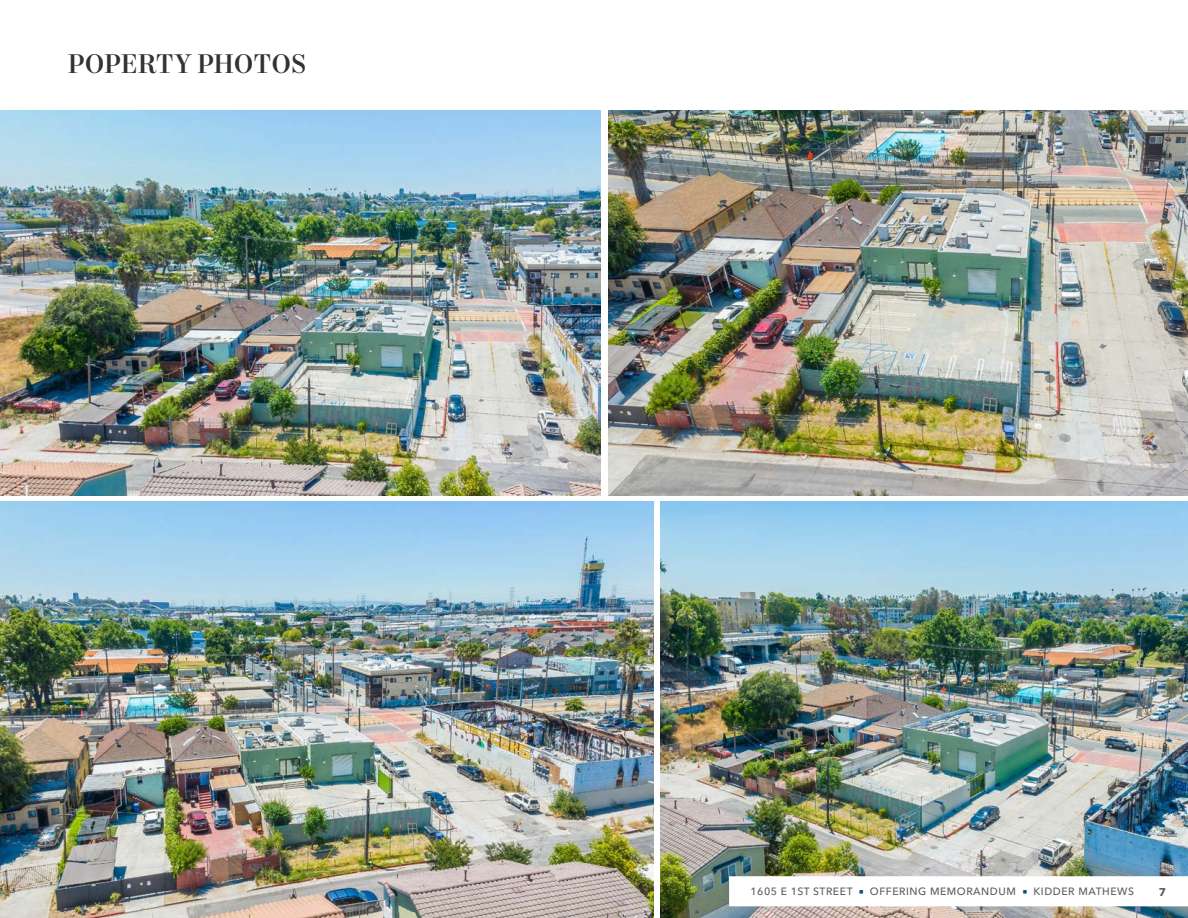
<style>
.page{position:relative;width:1188px;height:918px;background:#fff}
.page>*{position:absolute;margin:0;border:0;box-sizing:border-box;transform-origin:0 0}
.Headline_-_Level_2{font:500 27px "Mort Modern 09";letter-spacing:-.01em;color:#313234}
.t1{font:700 11.25px "Avenir Next LT Pro";color:#5e5d5d}
.t2{font:500 10.5px "Avenir Next LT Pro";letter-spacing:.05em;color:#5e5d5d}
.s1{color:#00586f}
</style>
<div class="page">
<img style="left:0;top:110px;width:601px;height:385px">
<img style="left:608px;top:110px;width:580px;height:385px">
<img style="left:661px;top:502px;width:527px;height:416px">
<img style="left:0;top:502px;width:654px;height:416px">
<svg style="left:729px;top:876px;width:459px;height:30px"></svg>
<p class="Headline_-_Level_2" style="left:68px;top:47px;width:240px">POPERTY PHOTOS</p>
<p class="t2" style="left:750px;top:885px;width:385px">1605 E 1ST STREET <span class="s1">■</span> OFFERING MEMORANDUM <span class="s1">■</span> KIDDER MATHEWS</p>
<p class="t1" style="left:1159px;top:885px;width:9px">7</p>
</div>
